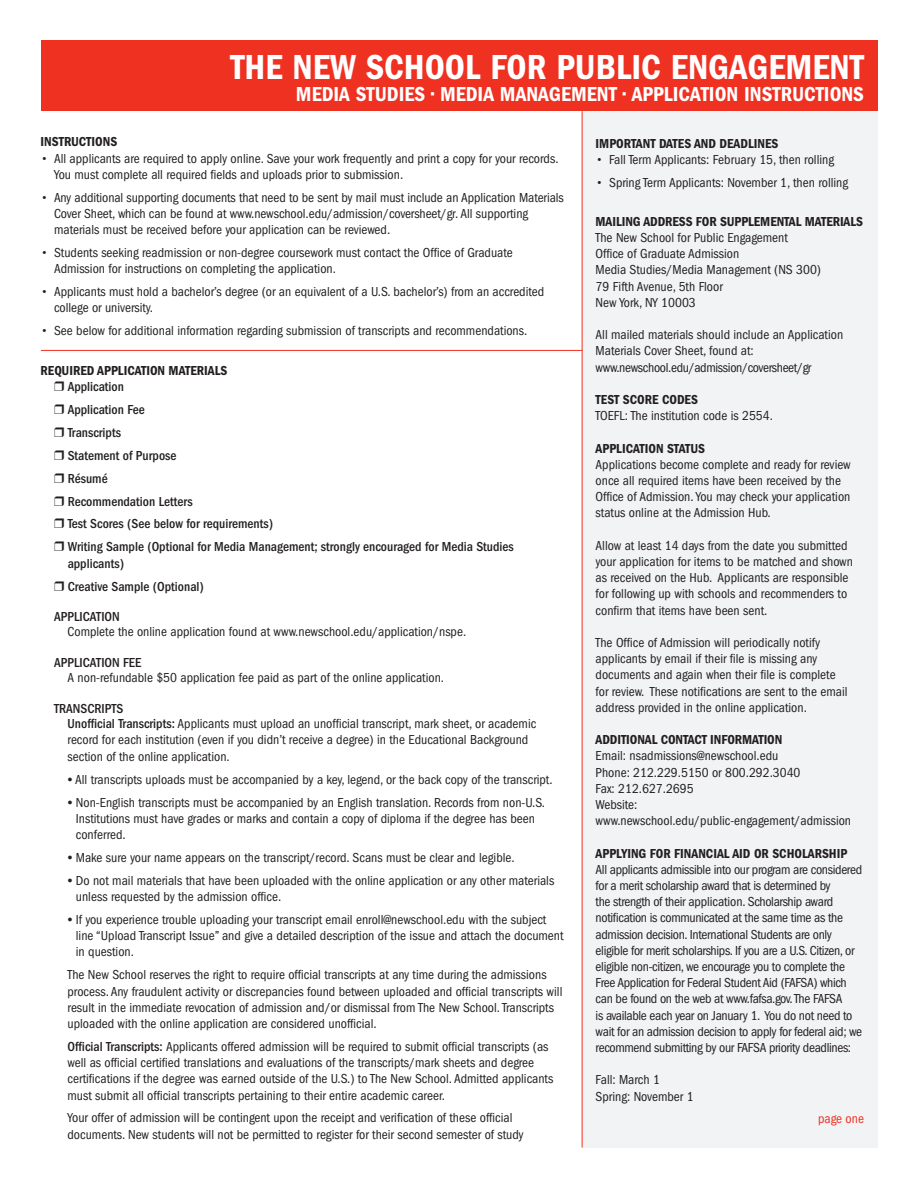
<style>
.page{position:relative;width:918px;height:1188px;background:#fff}
.page>*{position:absolute;margin:0;border:0;box-sizing:border-box;transform-origin:0 0}
.Eurostile_bold_Conde{font:36px "ITC Franklin Gothic Std Dm Cd";color:#fff}
.Eurostile_bold_Conde-2{font:21px "ITC Franklin Gothic Std Dm Cd";color:#fff}
.Bullet_Style_1{font:condensed 13.5px/16.2px "ITC Franklin Gothic Std";color:#231f20}
.Bullet_Style_1-2{font:condensed 13.5px/16.2px "ITC Franklin Gothic Std";letter-spacing:-.025em;color:#231f20}
.Bullet_Style_1-3{font:500 condensed 13.5px/16.2px "ITC Franklin Gothic Std";color:#231f20}
.t1{font:13.5px "ITC Franklin Gothic Std Dm Cd";color:#231f20}
.t2{font:condensed 13.5px "ITC Franklin Gothic Std";color:#ef3122}
.s1{font-weight:500;font-stretch:normal}
.s2{font-weight:500}
.s3{font-family:"Adobe Garamond Pro";font-stretch:normal}
</style>
<div class="page">
<div style="left:582px;top:111px;width:296px;height:1037px;background:#f2f3f4"></div>
<div style="left:41px;top:40px;width:837px;height:71px;background:#ef3122"></div>
<hr style="left:41px;top:350px;width:541px;height:1px;background:#ef3122">
<hr style="left:582px;top:111px;width:1px;height:1037px;background:#ef3122">
<p class="Eurostile_bold_Conde" style="left:230px;top:46px;width:635px">THE NEW SCHOOL FOR PUBLIC ENGAGEMENT</p>
<p class="Eurostile_bold_Conde-2" style="left:296px;top:82px;width:570px">MEDIA STUDIES • MEDIA MANAGEMENT • APPLICATION INSTRUCTIONS</p>
<p class="t1" style="left:41px;top:134px;width:78px">INSTRUCTIONS</p>
<p class="Bullet_Style_1" style="left:54px;top:150px;width:506px;text-indent:-14px"><span class="s1">•</span> All applicants are required to apply online. Save your work frequently and print a copy for your records.<br>You must complete all required fields and uploads prior to submission.</p>
<p class="Bullet_Style_1" style="left:54px;top:189px;width:511px;text-indent:-14px"><span class="s1">•</span> Any additional supporting documents that need to be sent by mail must include an Application Materials<br>Cover Sheet, which can be found at www.newschool.edu/admission/coversheet/gr. All supporting materials must be received before your application can be reviewed.</p>
<p class="Bullet_Style_1" style="left:54px;top:245px;width:460px;text-indent:-14px"><span class="s1">•</span> Students seeking readmission or non-degree coursework must contact the Office of Graduate<br>Admission for instructions on completing the application.</p>
<p class="Bullet_Style_1" style="left:54px;top:284px;width:492px;text-indent:-14px"><span class="s1">•</span> Applicants must hold a bachelor’s degree (or an equivalent of a U.S. bachelor’s) from an accredited college or university.</p>
<p class="Bullet_Style_1" style="left:41px;top:323px;width:488px"><span class="s1">•</span> See below for additional information regarding submission of transcripts and recommendations.</p>
<p class="t1" style="left:41px;top:362px;width:188px">REQUIRED APPLICATION MATERIALS</p>
<p class="Bullet_Style_1-3" style="left:54px;top:378px;width:71px">❒ Application</p>
<p class="Bullet_Style_1-3" style="left:54px;top:401px;width:92px">❒ Application Fee</p>
<p class="Bullet_Style_1-3" style="left:54px;top:424px;width:68px">❒ Transcripts</p>
<p class="Bullet_Style_1-3" style="left:54px;top:447px;width:124px">❒ Statement of Purpose</p>
<p class="Bullet_Style_1-3" style="left:54px;top:470px;width:55px">❒ Résumé</p>
<p class="Bullet_Style_1-3" style="left:54px;top:493px;width:140px">❒ Recommendation Letters</p>
<p class="Bullet_Style_1-3" style="left:54px;top:516px;width:221px">❒ Test Scores (See below for requirements)</p>
<p class="Bullet_Style_1-3" style="left:68px;top:539px;width:448px;text-indent:-14px">❒ Writing Sample (Optional for Media Management; strongly encouraged for Media Studies applicants)</p>
<p class="Bullet_Style_1-3" style="left:54px;top:578px;width:151px">❒ Creative Sample (Optional)</p>
<p class="Bullet_Style_1-3" style="left:54px;top:609px;width:67px">APPLICATION</p>
<p class="Bullet_Style_1" style="left:68px;top:624px;width:400px">Complete the online application found at www.newschool.edu/application/nspe.</p>
<p class="Bullet_Style_1-3" style="left:54px;top:654px;width:89px">APPLICATION FEE</p>
<p class="Bullet_Style_1" style="left:68px;top:670px;width:378px">A non-refundable $50 application fee paid as part of the online application.</p>
<p class="Bullet_Style_1-3" style="left:54px;top:700px;width:71px">TRANSCRIPTS</p>
<p class="Bullet_Style_1" style="left:68px;top:716px;width:470px"><span class="s2">Unofficial Transcripts:</span> Applicants must upload an unofficial transcript, mark sheet, or academic record for each institution (even if you didn’t receive a degree) in the Educational Background section of the online application.</p>
<p class="Bullet_Style_1" style="left:68px;top:771px;width:487px"><span class="s3">•</span> All transcripts uploads must be accompanied by a key, legend, or the back copy of the transcript.</p>
<p class="Bullet_Style_1" style="left:76px;top:794px;width:471px;text-indent:-8px"><span class="s3">•</span> Non-English transcripts must be accompanied by an English translation. Records from non-U.S.<br>Institutions must have grades or marks and contain a copy of diploma if the degree has been conferred.</p>
<p class="Bullet_Style_1" style="left:68px;top:849px;width:449px"><span class="s3">•</span> Make sure your name appears on the transcript/record. Scans must be clear and legible.</p>
<p class="Bullet_Style_1" style="left:76px;top:872px;width:480px;text-indent:-8px"><span class="s3">•</span> Do not mail materials that have been uploaded with the online application or any other materials unless requested by the admission office.</p>
<p class="Bullet_Style_1" style="left:76px;top:912px;width:489px;text-indent:-8px"><span class="s3">•</span> If you experience trouble uploading your transcript email enroll@newschool.edu with the subject line “Upload Transcript Issue” and give a detailed description of the issue and attach the document in question.</p>
<p class="Bullet_Style_1" style="left:68px;top:967px;width:496px">The New School reserves the right to require official transcripts at any time during the admissions process. Any fraudulent activity or discrepancies found between uploaded and official transcripts will result in the immediate revocation of admission and/or dismissal from The New School. Transcripts uploaded with the online application are considered unofficial.</p>
<p class="Bullet_Style_1" style="left:68px;top:1038px;width:487px"><span class="s2">Official Transcripts:</span> Applicants offered admission will be required to submit official transcripts (as well as official certified translations and evaluations of the transcripts/mark sheets and degree certifications if the degree was earned outside of the U.S.) to The New School. Admitted applicants must submit all official transcripts pertaining to their entire academic career.</p>
<p class="Bullet_Style_1" style="left:68px;top:1110px;width:458px">Your offer of admission will be contingent upon the receipt and verification of these official documents. New students will not be permitted to register for their second semester of study</p>
<p class="t2" style="left:818px;top:1111px;width:47px">page one</p>
<p class="t1" style="left:596px;top:135px;width:184px">IMPORTANT DATES AND DEADLINES</p>
<p class="Bullet_Style_1" style="left:596px;top:151px;width:240px"><span class="s1">•</span> Fall Term Applicants: February 15, then rolling</p>
<p class="Bullet_Style_1" style="left:596px;top:174px;width:254px"><span class="s1">•</span> Spring Term Applicants: November 1, then rolling</p>
<p class="t1" style="left:596px;top:214px;width:269px">MAILING ADDRESS FOR SUPPLEMENTAL MATERIALS</p>
<p class="Bullet_Style_1" style="left:596px;top:230px;width:194px">The New School for Public Engagement</p>
<p class="Bullet_Style_1" style="left:596px;top:246px;width:145px">Office of Graduate Admission</p>
<p class="Bullet_Style_1" style="left:596px;top:262px;width:227px">Media Studies/Media Management (NS 300)</p>
<p class="Bullet_Style_1" style="left:596px;top:278px;width:129px">79 Fifth Avenue, 5th Floor</p>
<p class="Bullet_Style_1" style="left:596px;top:294px;width:102px">New York, NY 10003</p>
<p class="Bullet_Style_1" style="left:596px;top:327px;width:249px">All mailed materials should include an Application<br>Materials Cover Sheet, found at:</p>
<p class="Bullet_Style_1-2" style="left:596px;top:359px;width:217px">www.newschool.edu/admission/coversheet/gr</p>
<p class="t1" style="left:596px;top:392px;width:104px">TEST SCORE CODES</p>
<p class="Bullet_Style_1" style="left:596px;top:408px;width:179px">TOEFL: The institution code is 2554.</p>
<p class="t1" style="left:596px;top:440px;width:111px">APPLICATION STATUS</p>
<p class="Bullet_Style_1" style="left:596px;top:456px;width:257px">Applications become complete and ready for review once all required items have been received by the Office of Admission. You may check your application status online at the Admission Hub.</p>
<p class="Bullet_Style_1" style="left:596px;top:537px;width:259px">Allow at least 14 days from the date you submitted your application for items to be matched and shown as received on the Hub. Applicants are responsible for following up with schools and recommenders to confirm that items have been sent.</p>
<p class="Bullet_Style_1" style="left:596px;top:635px;width:254px">The Office of Admission will periodically notify applicants by email if their file is missing any documents and again when their file is complete for review. These notifications are sent to the email address provided in the online application.</p>
<p class="t1" style="left:596px;top:732px;width:188px">ADDITIONAL CONTACT INFORMATION</p>
<p class="Bullet_Style_1" style="left:596px;top:748px;width:184px">Email: nsadmissions@newschool.edu</p>
<p class="Bullet_Style_1" style="left:596px;top:764px;width:206px">Phone: 212.229.5150 or 800.292.3040</p>
<p class="Bullet_Style_1" style="left:596px;top:780px;width:100px">Fax: 212.627.2695</p>
<p class="Bullet_Style_1" style="left:596px;top:797px;width:43px">Website:</p>
<p class="Bullet_Style_1" style="left:596px;top:813px;width:257px">www.newschool.edu/public-engagement/admission</p>
<p class="t1" style="left:596px;top:845px;width:253px">APPLYING FOR FINANCIAL AID OR SCHOLARSHIP</p>
<p class="Bullet_Style_1-2" style="left:596px;top:861px;width:268px">All applicants admissible into our program are considered for a merit scholarship award that is determined by<br>the strength of their application. Scholarship award notification is communicated at the same time as the admission decision. International Students are only eligible for merit scholarships. If you are a U.S. Citizen, or eligible non-citizen, we encourage you to complete the Free Application for Federal Student Aid (FAFSA) which can be found on the web at www.fafsa.gov. The FAFSA<br>is available each year on January 1. You do not need to wait for an admission decision to apply for federal aid; we recommend submitting by our FAFSA priority deadlines:</p>
<p class="Bullet_Style_1" style="left:596px;top:1072px;width:66px">Fall: March 1</p>
<p class="Bullet_Style_1" style="left:596px;top:1088px;width:99px">Spring: November 1</p>
</div>
